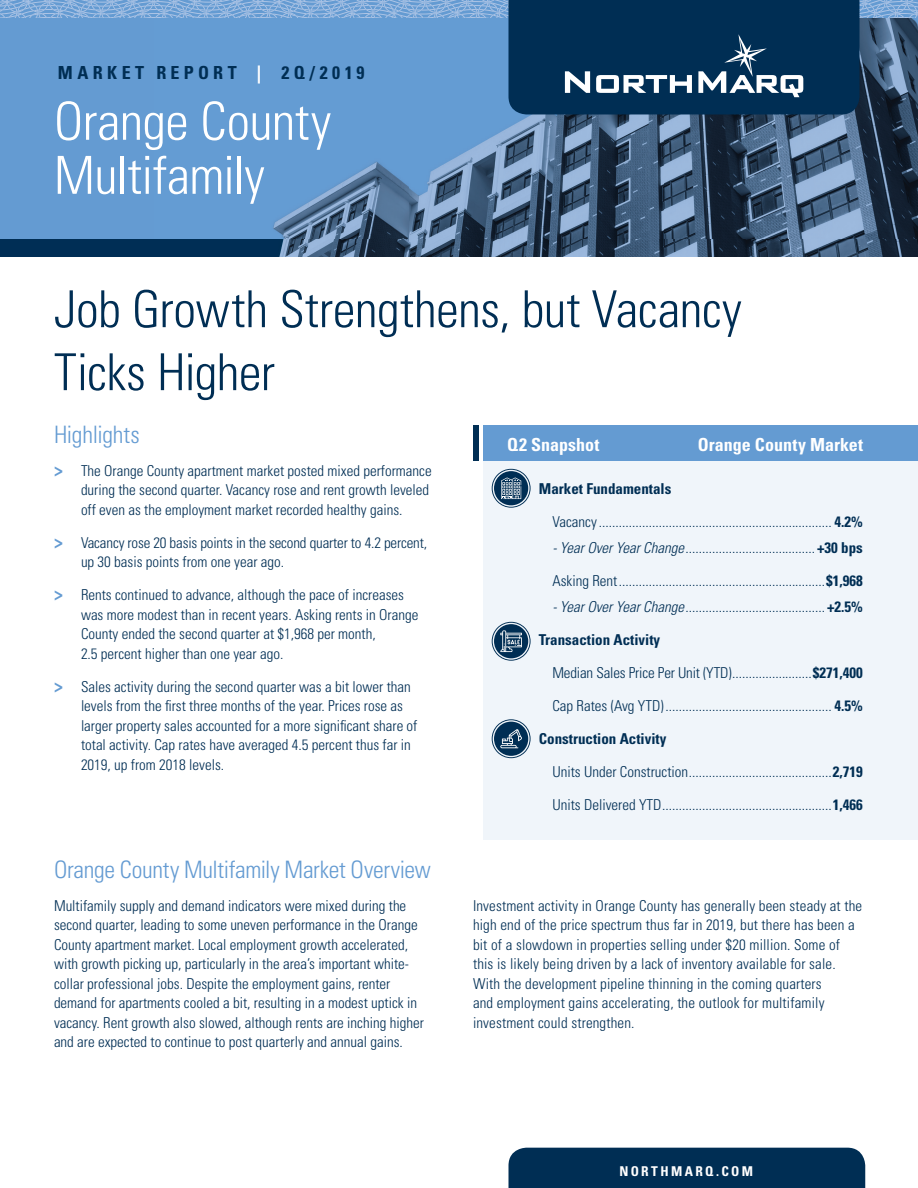
<style>
.page{position:relative;width:918px;height:1188px;background:#fff}
.page>*{position:absolute;margin:0;border:0;box-sizing:border-box;transform-origin:0 0}
.t1{font:300 condensed 52.5px/54px "Univers LT Std";letter-spacing:-.01em;color:#fff}
.t2{font:300 condensed 51px/63px "Univers LT Std";letter-spacing:-.01em;color:#002e54}
.t3{font:300 condensed 24px "Univers LT Std";letter-spacing:-.015em;color:#649bd2}
.t4{font:700 condensed 18px "Univers LT Std";color:#fff}
.t5{font:700 condensed 18px "Univers LT Std";letter-spacing:.24em;color:#002e54}
.t6{font:300 condensed 15px/19.5px "Univers LT Std";color:#002e54}
.t7{font:700 condensed 15px "Univers LT Std";color:#002e54}
.t8{font:700 condensed 13.5px "Univers LT Std";letter-spacing:.17em;color:#fff}
.s1{color:#fff}
.s2{font-weight:700;font-size:18px;color:#649bd2}
.s3{font-weight:700}
.s4{font-style:italic}
</style>
<div class="page">
<img style="left:0;top:114px;width:918px;height:142px">
<div style="left:508px;top:1148px;width:357px;height:40px;background:#002e54"></div>
<svg style="left:0;top:0;width:918px;height:114px;background:#4574a2"></svg>
<div style="left:483px;top:442px;width:435px;height:397px;background:#f0f5fa"></div>
<div style="left:473px;top:425px;width:6px;height:36px;background:#002e54"></div>
<div style="left:483px;top:425px;width:435px;height:36px;background:#649bd2"></div>
<svg style="left:492px;top:469px;width:39px;height:39px"></svg>
<svg style="left:492px;top:622px;width:39px;height:39px"></svg>
<svg style="left:492px;top:719px;width:39px;height:39px"></svg>
<p class="t5" style="left:58px;top:62px;width:308px">MARKET REPORT <span class="s1">|</span> 2Q/2019</p>
<h1 class="t1" style="left:54px;top:94px;width:279px">Orange County<br>Multifamily</h1>
<h2 class="t2" style="left:54px;top:278px;width:689px">Job Growth Strengthens, but Vacancy<br>Ticks Higher</h2>
<h3 class="t3" style="left:54px;top:420px;width:87px">Highlights</h3>
<p class="t6" style="left:81px;top:461px;width:352px;text-indent:-27px"><span class="s2">&gt;</span> The Orange County apartment market posted mixed performance during the second quarter. Vacancy rose and rent growth leveled off even as the employment market recorded healthy gains.</p>
<p class="t6" style="left:81px;top:533px;width:348px;text-indent:-27px"><span class="s2">&gt;</span> Vacancy rose 20 basis points in the second quarter to 4.2 percent, up 30 basis points from one year ago.</p>
<p class="t6" style="left:81px;top:585px;width:339px;text-indent:-27px"><span class="s2">&gt;</span> Rents continued to advance, although the pace of increases was more modest than in recent years. Asking rents in Orange County ended the second quarter at $1,968 per month,<br>2.5 percent higher than one year ago.</p>
<p class="t6" style="left:81px;top:677px;width:338px;text-indent:-27px"><span class="s2">&gt;</span> Sales activity during the second quarter was a bit lower than levels from the first three months of the year. Prices rose as larger property sales accounted for a more significant share of total activity. Cap rates have averaged 4.5 percent thus far in 2019, up from 2018 levels.</p>
<h3 class="t3" style="left:54px;top:855px;width:378px">Orange County Multifamily Market Overview</h3>
<p class="t6" style="left:54px;top:896px;width:371px">Multifamily supply and demand indicators were mixed during the second quarter, leading to some uneven performance in the Orange County apartment market. Local employment growth accelerated, with growth picking up, particularly in the area’s important white&shy;collar professional jobs. Despite the employment gains, renter demand for apartments cooled a bit, resulting in a modest uptick in vacancy. Rent growth also slowed, although rents are inching higher and are expected to continue to post quarterly and annual gains.</p>
<p class="t4" style="left:507px;top:433px;width:94px">Q2 Snapshot</p>
<p class="t4" style="left:698px;top:433px;width:167px">Orange County Market</p>
<p class="t7" style="left:539px;top:479px;width:134px">Market Fundamentals</p>
<p class="t6" style="left:552px;top:512px;width:312px">Vacancy ...................................................................... <span class="s3">4.2%</span></p>
<p class="t6" style="left:552px;top:538px;width:312px"><span class="s4">- Year Over Year Change</span> .......................................<span class="s3">+30 bps</span></p>
<p class="t6" style="left:552px;top:571px;width:312px">Asking Rent ..............................................................<span class="s3">$1,968</span></p>
<p class="t6" style="left:552px;top:597px;width:312px"><span class="s4">- Year Over Year Change</span> ..........................................<span class="s3">+2.5%</span></p>
<p class="t7" style="left:539px;top:630px;width:123px">Transaction Activity</p>
<p class="t6" style="left:552px;top:663px;width:312px">Median Sales Price Per Unit (YTD) ........................<span class="s3">$271,400</span></p>
<p class="t6" style="left:552px;top:696px;width:312px">Cap Rates (Avg YTD) .................................................. <span class="s3">4.5%</span></p>
<p class="t7" style="left:539px;top:729px;width:129px">Construction Activity</p>
<p class="t6" style="left:552px;top:762px;width:312px">Units Under Construction ...........................................<span class="s3">2,719</span></p>
<p class="t6" style="left:552px;top:795px;width:312px">Units Delivered YTD ...................................................<span class="s3">1,466</span></p>
<p class="t6" style="left:473px;top:895px;width:391px">Investment activity in Orange County has generally been steady at the high end of the price spectrum thus far in 2019, but there has been a bit of a slowdown in properties selling under $20 million. Some of this is likely being driven by a lack of inventory available for sale.<br>With the development pipeline thinning in the coming quarters<br>and employment gains accelerating, the outlook for multifamily investment could strengthen.</p>
<p class="t8" style="left:619px;top:1162px;width:135px">NORTHMARQ.COM</p>
</div>
